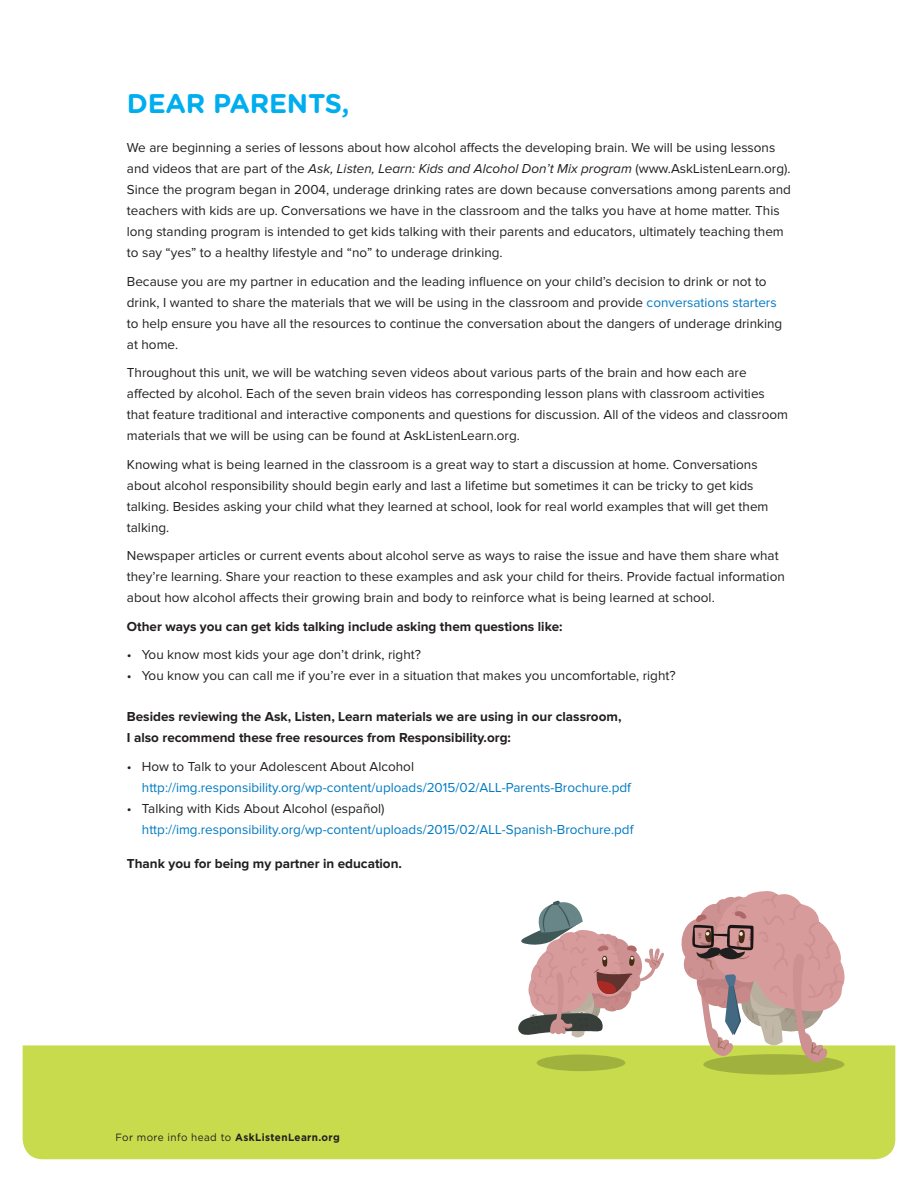
<style>
.page{position:relative;width:918px;height:1188px;background:#fff}
.page>*{position:absolute;margin:0;border:0;box-sizing:border-box;transform-origin:0 0}
.Header_Type_Rounded{font:700 27px "Gotham Rounded";letter-spacing:-.01em;color:#00aeef}
.Body{font:13.5px/21px "Proxima Nova";color:#231f20}
.t1{font:13.5px/21px "Proxima Nova";color:#007ac2}
.Body-2{font:700 13.5px/21px "Proxima Nova";color:#231f20}
.Body-3{font:700 10.5px "Gotham";letter-spacing:.04em;color:#231f20;scale:.95 1}
.s1{font-style:italic}
.s2{color:#007ac2}
.s3{color:#231f20}
.s4{font-weight:400}
</style>
<div class="page">
<div style="left:23px;top:1045px;width:872px;height:114px;background:#c8db4d"></div>
<div style="left:703px;top:1054px;width:141px;height:21px;background:#a1b13e;border-radius:50%"></div>
<svg style="left:678px;top:891px;width:167px;height:172px"></svg>
<div style="left:537px;top:1055px;width:88px;height:16px;background:#a1b13e;border-radius:50%"></div>
<svg style="left:518px;top:900px;width:146px;height:138px"></svg>
<p class="Header_Type_Rounded" style="left:127px;top:84px;width:224px">DEAR PARENTS,</p>
<p class="Body" style="left:127px;top:138px;width:666px">We are beginning a series of lessons about how alcohol affects the developing brain. We will be using lessons and videos that are part of the <span class="s1">Ask, Listen, Learn: Kids and Alcohol Don’t Mix program</span> (www.AskListenLearn.org).<br>Since the program began in 2004, underage drinking rates are down because conversations among parents and teachers with kids are up. Conversations we have in the classroom and the talks you have at home matter. This long standing program is intended to get kids talking with their parents and educators, ultimately teaching them to say “yes” to a healthy lifestyle and “no” to underage drinking.</p>
<p class="Body" style="left:127px;top:271px;width:657px">Because you are my partner in education and the leading influence on your child’s decision to drink or not to drink, I wanted to share the materials that we will be using in the classroom and provide <span class="s2">conversations starters </span>to help ensure you have all the resources to continue the conversation about the dangers of underage drinking at home.</p>
<p class="Body" style="left:127px;top:363px;width:663px">Throughout this unit, we will be watching seven videos about various parts of the brain and how each are affected by alcohol. Each of the seven brain videos has corresponding lesson plans with classroom activities that feature traditional and interactive components and questions for discussion. All of the videos and classroom materials that we will be using can be found at AskListenLearn.org.</p>
<p class="Body" style="left:127px;top:454px;width:643px">Knowing what is being learned in the classroom is a great way to start a discussion at home. Conversations about alcohol responsibility should begin early and last a lifetime but sometimes it can be tricky to get kids talking. Besides asking your child what they learned at school, look for real world examples that will get them talking.</p>
<p class="Body" style="left:127px;top:546px;width:659px">Newspaper articles or current events about alcohol serve as ways to raise the issue and have them share what they’re learning. Share your reaction to these examples and ask your child for theirs. Provide factual information about how alcohol affects their growing brain and body to reinforce what is being learned at school.</p>
<p class="Body-2" style="left:127px;top:616px;width:437px">Other ways you can get kids talking include asking them questions like:</p>
<p class="Body" style="left:127px;top:645px;width:296px">• You know most kids your age don’t drink, right?</p>
<p class="Body" style="left:127px;top:666px;width:550px">• You know you can call me if you’re ever in a situation that makes you uncomfortable, right?</p>
<p class="Body-2" style="left:127px;top:707px;width:496px">Besides reviewing the Ask, Listen, Learn materials we are using in our classroom,<br>I also recommend these free resources from Responsibility.org:</p>
<p class="t1" style="left:142px;top:756px;width:491px;text-indent:-15px"><span class="s3">• How to Talk to your Adolescent About Alcohol </span>http://img.responsibility.org/wp-content/uploads/2015/02/ALL-Parents-Brochure.pdf</p>
<p class="t1" style="left:142px;top:798px;width:493px;text-indent:-15px"><span class="s3">• Talking with Kids About Alcohol (español) </span>http://img.responsibility.org/wp-content/uploads/2015/02/ALL-Spanish-Brochure.pdf</p>
<p class="Body-2" style="left:127px;top:854px;width:277px">Thank you for being my partner in education.</p>
<p class="Body-3" style="left:115px;top:1130px;width:238px"><span class="s4">For more info head to</span> AskListenLearn.org</p>
</div>
